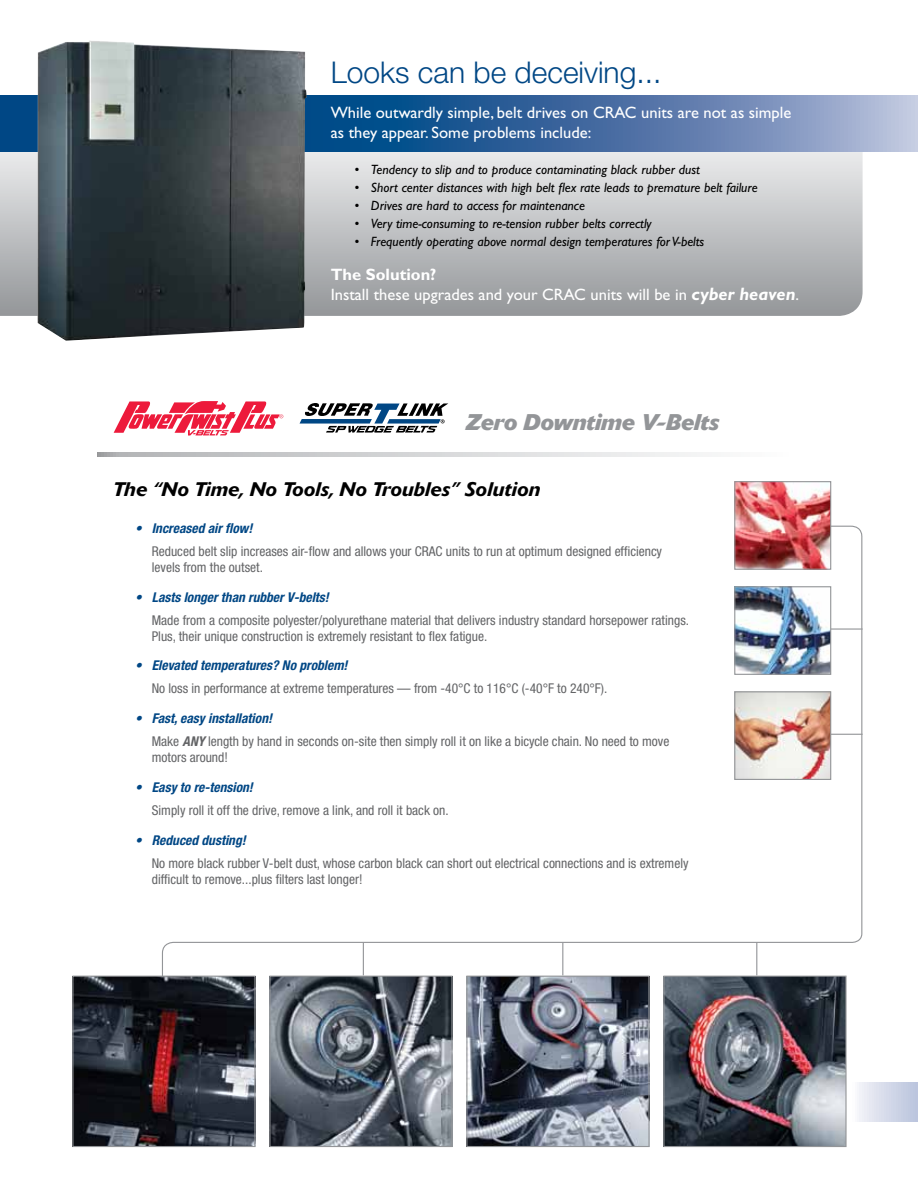
<style>
.page{position:relative;width:918px;height:1188px;background:#fff}
.page>*{position:absolute;margin:0;border:0;box-sizing:border-box;transform-origin:0 0}
.t1{font:300 30px "Helvetica Neue LT Std";color:#004785}
.t2{font:italic 700 22.5px "Delta BQ";color:#939598}
.t3{font:italic 500 19.5px "Delta BQ";color:#000}
.t4{font:16.5px/19.8px "Gill Sans Std";color:#fff}
.t5{font:condensed 13.5px/16.2px "Helvetica Neue LT Std";color:#636466}
.t6{font:italic 13.5px "Gill Sans Std";color:#000}
.t7{font:italic 700 condensed 13.5px "Helvetica Neue LT Std";color:#004785}
.s1{font-weight:700}
.s2{font-weight:700;font-style:italic;font-size:18px}
.s3{font-weight:700;font-style:italic;color:#004785}
.s4{font-weight:700;font-style:italic}
</style>
<div class="page">
<svg style="left:0;top:151px;width:863px;height:165px;background:#bebfc2"></svg>
<svg style="left:161px;top:525px;width:702px;height:451px"></svg>
<div style="left:847px;top:1082px;width:71px;height:40px;background:linear-gradient(to right,#fffefe,#b7c1db)"></div>
<svg style="left:0;top:96px;width:918px;height:55px;background:#4973a6"></svg>
<svg style="left:98px;top:452px;width:605px;height:4px;background:#d2d3d5"></svg>
<svg style="left:114px;top:401px;width:169px;height:35px"></svg>
<svg style="left:300px;top:403px;width:148px;height:30px"></svg>
<img style="left:736px;top:483px;width:93px;height:85px">
<div style="left:734px;top:481px;width:97px;height:89px;border:1px solid #939598"></div>
<img style="left:736px;top:588px;width:93px;height:85px">
<div style="left:734px;top:586px;width:97px;height:89px;border:1px solid #939598"></div>
<img style="left:736px;top:693px;width:93px;height:85px">
<div style="left:734px;top:691px;width:97px;height:89px;border:1px solid #939598"></div>
<img style="left:38px;top:40px;width:269px;height:301px">
<img style="left:468px;top:978px;width:180px;height:167px">
<div style="left:466px;top:976px;width:184px;height:171px;border:1px solid #939598"></div>
<img style="left:74px;top:978px;width:180px;height:167px">
<div style="left:72px;top:976px;width:184px;height:171px;border:1px solid #939598"></div>
<img style="left:271px;top:978px;width:180px;height:167px">
<div style="left:269px;top:976px;width:184px;height:171px;border:1px solid #939598"></div>
<img style="left:665px;top:978px;width:180px;height:167px">
<div style="left:663px;top:976px;width:184px;height:171px;border:1px solid #939598"></div>
<hr style="left:363px;top:942px;width:1px;height:33px;background:#939598">
<hr style="left:562px;top:942px;width:1px;height:33px;background:#939598">
<hr style="left:756px;top:942px;width:1px;height:33px;background:#939598">
<h1 class="t1" style="left:331px;top:54px;width:332px">Looks can be deceiving...</h1>
<p class="t4" style="left:331px;top:103px;width:462px">While outwardly simple, belt drives on CRAC units are not as simple as they appear. Some problems include:</p>
<p class="t6" style="left:354px;top:161px;width:347px">• Tendency to slip and to produce contaminating black rubber dust</p>
<p class="t6" style="left:354px;top:179px;width:405px">• Short center distances with high belt flex rate leads to premature belt failure</p>
<p class="t6" style="left:354px;top:197px;width:232px">• Drives are hard to access for maintenance</p>
<p class="t6" style="left:354px;top:215px;width:299px">• Very time-consuming to re-tension rubber belts correctly</p>
<p class="t6" style="left:354px;top:233px;width:351px">• Frequently operating above normal design temperatures for V-belts</p>
<p class="t4" style="left:331px;top:265px;width:470px"><span class="s1">The Solution?<br></span>Install these upgrades and your CRAC units will be in <span class="s2">cyber heaven</span>.</p>
<h2 class="t2" style="left:465px;top:408px;width:255px">Zero Downtime V-Belts</h2>
<h3 class="t3" style="left:113px;top:477px;width:429px">The “No Time, No Tools, No Troubles” Solution</h3>
<p class="t7" style="left:135px;top:520px;width:119px">• Increased air flow!</p>
<p class="t5" style="left:152px;top:543px;width:512px">Reduced belt slip increases air-flow and allows your CRAC units to run at optimum designed efficiency levels from the outset.</p>
<p class="t7" style="left:135px;top:589px;width:195px">• Lasts longer than rubber V-belts!</p>
<p class="t5" style="left:152px;top:612px;width:539px">Made from a composite polyester/polyurethane material that delivers industry standard horsepower ratings.<br>Plus, their unique construction is extremely resistant to flex fatigue.</p>
<p class="t7" style="left:135px;top:657px;width:214px">• Elevated temperatures? No problem!</p>
<p class="t5" style="left:152px;top:680px;width:457px">No loss in performance at extreme temperatures — from -40°C to 116°C (-40°F to 240°F).</p>
<p class="t5" style="left:152px;top:707px;width:519px;line-height:23px;text-indent:-16px"><span class="s3">• Fast, easy installation!<br></span>Make <span class="s4">ANY</span> length by hand in seconds on-site then simply roll it on like a bicycle chain. No need to move</p>
<p class="t5" style="left:152px;top:749px;width:78px">motors around!</p>
<p class="t7" style="left:135px;top:779px;width:119px">• Easy to re-tension!</p>
<p class="t5" style="left:152px;top:802px;width:298px">Simply roll it off the drive, remove a link, and roll it back on.</p>
<p class="t7" style="left:135px;top:832px;width:112px">• Reduced dusting!</p>
<p class="t5" style="left:152px;top:855px;width:538px">No more black rubber V-belt dust, whose carbon black can short out electrical connections and is extremely difficult to remove...plus filters last longer!</p>
</div>
